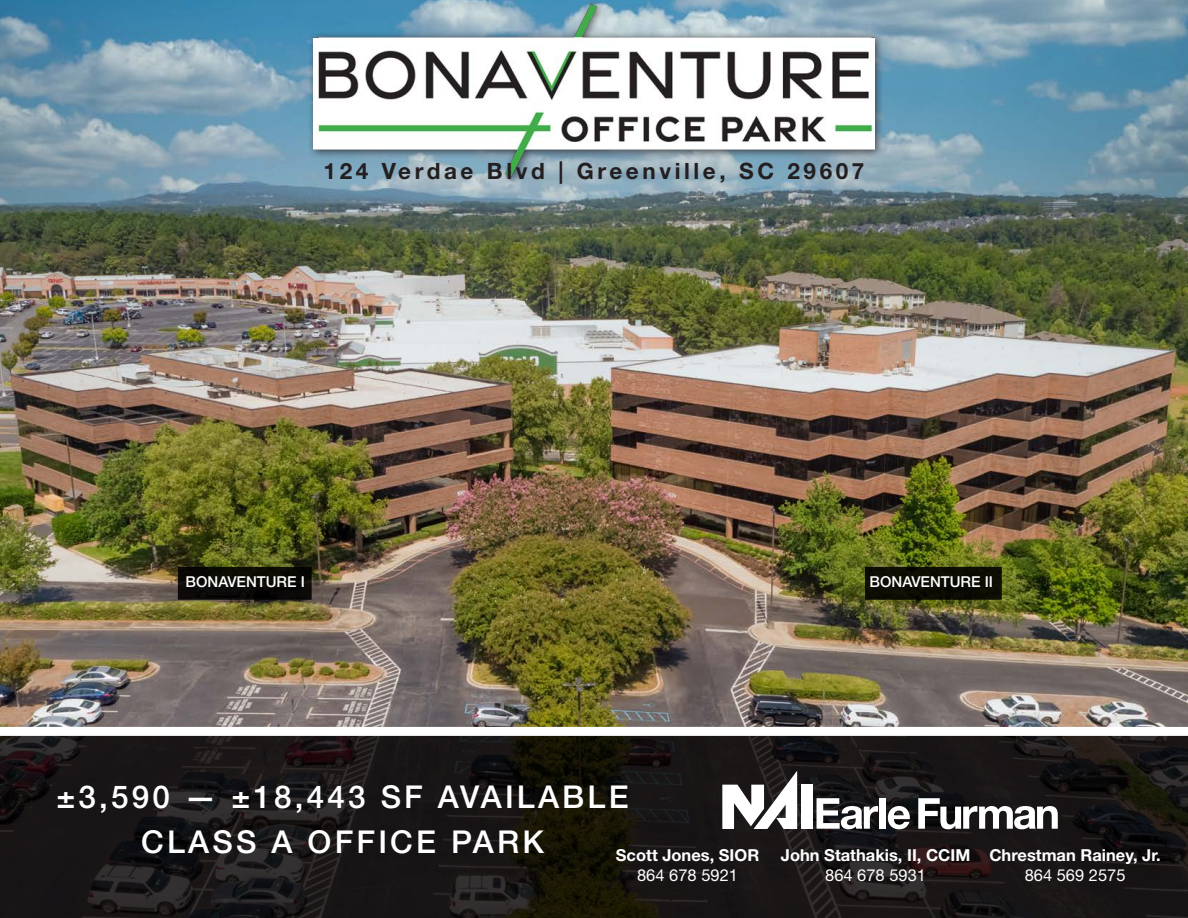
<style>
.page{position:relative;width:1188px;height:918px;background:#fff}
.page>*{position:absolute;margin:0;border:0;box-sizing:border-box;transform-origin:0 0}
.t1{font:500 31.5px "Helvetica Neue LT Std";letter-spacing:.1em;color:#fff}
.t2{font:700 22.5px "Helvetica Neue LT Std";letter-spacing:.16em;color:#231f20}
.t3{font:700 16.5px "Helvetica Neue LT Std";color:#fff}
.t4{font:16.5px "Helvetica Neue LT Std";color:#fff}
.t5{font:500 15px "Helvetica Neue LT Std";color:#fff}
</style>
<div class="page">
<img style="left:0;top:0;width:1188px;height:727px">
<div style="left:307px;top:0;width:577px;height:186px;background:#231f20;opacity:.75"></div>
<img style="left:314px;top:0;width:560px;height:180px">
<svg style="left:0;top:736px;width:1188px;height:182px;background:#191615"></svg>
<div style="left:801px;top:785px;width:12px;height:44px;background:#fff"></div>
<svg style="left:722px;top:771px;width:75px;height:58px"></svg>
<svg style="left:817px;top:798px;width:61px;height:31px"></svg>
<div style="left:880px;top:798px;width:6px;height:31px;background:#fff"></div>
<svg style="left:888px;top:806px;width:22px;height:23px"></svg>
<svg style="left:918px;top:798px;width:140px;height:31px"></svg>
<div style="left:864px;top:566px;width:139px;height:35px;background:#0d0d03"></div>
<div style="left:177px;top:566px;width:135px;height:35px;background:#0b0a05"></div>
<p class="t2" style="left:324px;top:157px;width:542px">124 Verdae Blvd | Greenville, SC 29607</p>
<p class="t5" style="left:186px;top:572px;width:121px">BONAVENTURE I</p>
<p class="t5" style="left:870px;top:572px;width:125px">BONAVENTURE II</p>
<p class="t1" style="left:56px;top:778px;width:574px">±3,590 — ±18,443 SF AVAILABLE</p>
<p class="t1" style="left:141px;top:823px;width:404px">CLASS A OFFICE PARK</p>
<p class="t3" style="left:616px;top:845px;width:145px">Scott Jones, SIOR</p>
<p class="t4" style="left:637px;top:866px;width:102px">864 678 5921</p>
<p class="t3" style="left:781px;top:845px;width:191px">John Stathakis, II, CCIM</p>
<p class="t4" style="left:825px;top:866px;width:102px">864 678 5931</p>
<p class="t3" style="left:989px;top:845px;width:173px">Chrestman Rainey, Jr.</p>
<p class="t4" style="left:1025px;top:866px;width:102px">864 569 2575</p>
</div>
